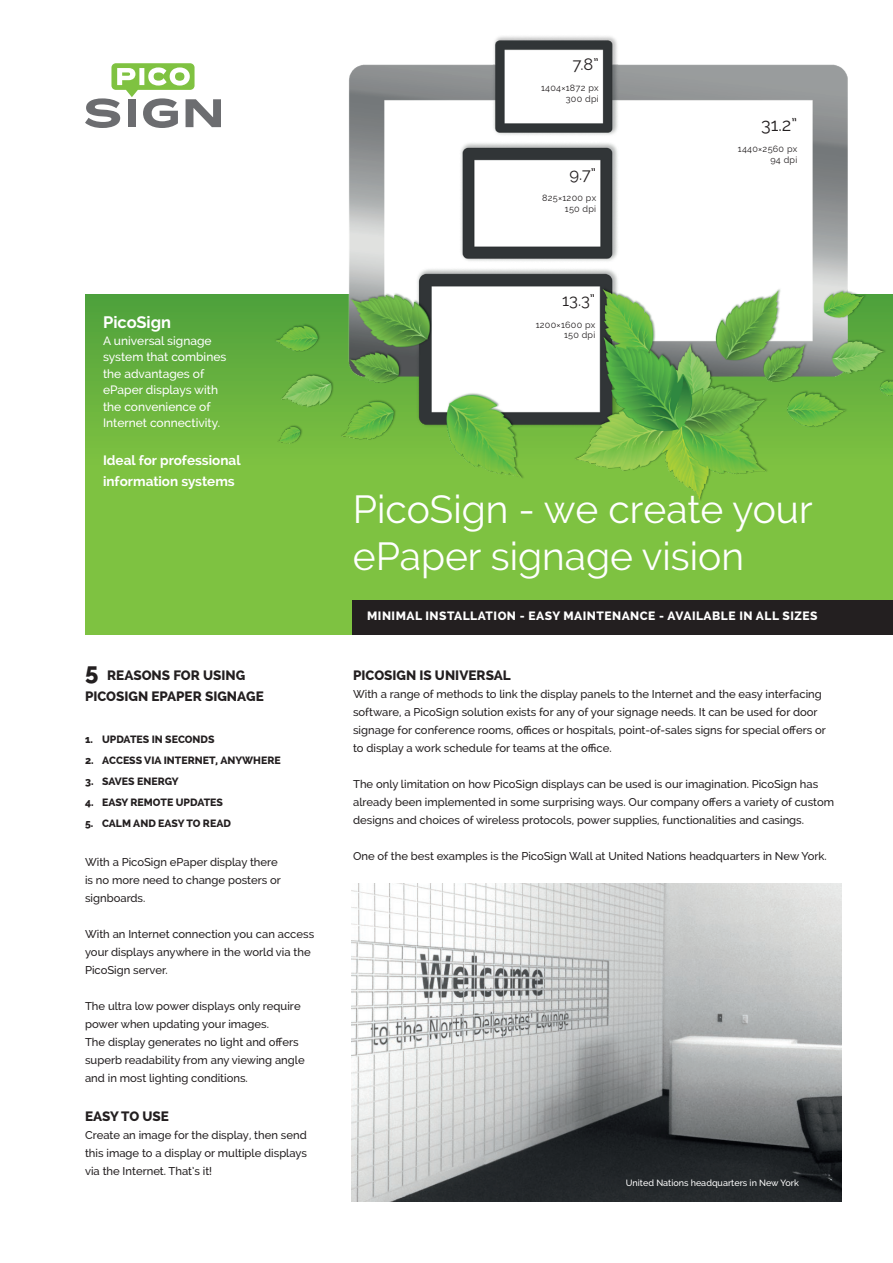
<style>
.page{position:relative;width:893px;height:1263px;background:#fff}
.page>*{position:absolute;margin:0;border:0;box-sizing:border-box;transform-origin:0 0}
.t1{font:39px/46.8px "Raleway";color:#fff}
.t2{font:18px "Raleway";color:#231f20}
.t3{font:16.5px "Raleway";color:#231f20}
.t4{font:700 16.5px "Raleway";color:#fff}
.t5{font:800 13.5px/21px "Raleway";color:#231f20}
.t6{font:700 13.5px/21px "Raleway";color:#fff}
.t7{font:500 12px/16.5px "Raleway";color:#fff}
.t8{font:800 12px "Raleway";letter-spacing:.04em;color:#fff}
.t9{font:500 11.25px/18px "Raleway";color:#231f20}
.t10{font:800 10.5px "Raleway";color:#231f20}
.t11{font:9px/10.8px "Raleway";letter-spacing:.03em;color:#231f20;text-align:right}
.t12{font:500 9px "Raleway";color:#fff}
.s1{font-size:24px}
</style>
<div class="page">
<div style="left:85px;top:294px;width:808px;height:340px;background:linear-gradient(to bottom,#5aa83d,#8aca42)"></div>
<div style="left:353px;top:600px;width:540px;height:34px;background:#231f20"></div>
<img style="left:352px;top:883px;width:490px;height:319px">
<svg style="left:85px;top:63px;width:136px;height:65px"></svg>
<img style="left:243px;top:36px;width:650px;height:541px">
<h3 class="t4" style="left:103px;top:313px;width:70px">PicoSign</h3>
<p class="t7" style="left:103px;top:332px;width:125px">A universal signage system that combines the advantages of ePaper displays with the convenience of<br>Internet connectivity.</p>
<p class="t6" style="left:103px;top:450px;width:139px">Ideal for professional information systems</p>
<p class="t5" style="left:85px;top:664px;width:180px"><span class="s1">5</span> REASONS FOR USING<br>PICOSIGN EPAPER SIGNAGE</p>
<p class="t10" style="left:85px;top:733px;width:131px">1. UPDATES IN SECONDS</p>
<p class="t10" style="left:85px;top:754px;width:197px">2. ACCESS VIA INTERNET, ANYWHERE</p>
<p class="t10" style="left:85px;top:775px;width:95px">3. SAVES ENERGY</p>
<p class="t10" style="left:85px;top:796px;width:139px">4. EASY REMOTE UPDATES</p>
<p class="t10" style="left:85px;top:817px;width:147px">5. CALM AND EASY TO READ</p>
<p class="t9" style="left:85px;top:853px;width:197px">With a PicoSign ePaper display there is no more need to change posters or signboards.</p>
<p class="t9" style="left:85px;top:925px;width:231px">With an Internet connection you can access your displays anywhere in the world via the<br>PicoSign server.</p>
<p class="t9" style="left:85px;top:997px;width:221px">The ultra low power displays only require power when updating your images.<br>The display generates no light and offers superb readability from any viewing angle and in most lighting conditions.</p>
<p class="t5" style="left:85px;top:1105px;width:85px">EASY TO USE</p>
<p class="t9" style="left:85px;top:1126px;width:223px;text-align:justify">Create an image for the display, then send this image to a display or multiple displays via the Internet. That’s it!</p>
<h3 class="t3" style="left:572px;top:54px;width:28px">7.8”</h3>
<p class="t11" style="left:541px;top:83px;width:59px">1404×1872 px<br>300 dpi</p>
<h3 class="t3" style="left:569px;top:164px;width:28px">9.7”</h3>
<p class="t11" style="left:542px;top:193px;width:56px">825×1200 px<br>150 dpi</p>
<h3 class="t3" style="left:562px;top:291px;width:35px">13.3”</h3>
<p class="t11" style="left:536px;top:319px;width:61px">1200×1600 px<br>150 dpi</p>
<h2 class="t2" style="left:761px;top:114px;width:38px">31.2”</h2>
<p class="t11" style="left:738px;top:144px;width:61px">1440×2560 px<br>94 dpi</p>
<h1 class="t1" style="left:353px;top:486px;width:461px">PicoSign - we create your ePaper signage vision</h1>
<p class="t8" style="left:367px;top:609px;width:452px">MINIMAL INSTALLATION - EASY MAINTENANCE - AVAILABLE IN ALL SIZES</p>
<p class="t5" style="left:353px;top:665px;width:159px">PICOSIGN IS UNIVERSAL</p>
<p class="t9" style="left:353px;top:685px;width:474px">With a range of methods to link the display panels to the Internet and the easy interfacing software, a PicoSign solution exists for any of your signage needs. It can be used for door signage for conference rooms, offices or hospitals, point-of-sales signs for special offers or to display a work schedule for teams at the office.</p>
<p class="t9" style="left:353px;top:775px;width:483px">The only limitation on how PicoSign displays can be used is our imagination. PicoSign has already been implemented in some surprising ways. Our company offers a variety of custom designs and choices of wireless protocols, power supplies, functionalities and casings.</p>
<p class="t9" style="left:353px;top:847px;width:475px">One of the best examples is the PicoSign Wall at United Nations headquarters in New York.</p>
<p class="t12" style="left:626px;top:1178px;width:174px">United Nations headquarters in New York</p>
</div>
